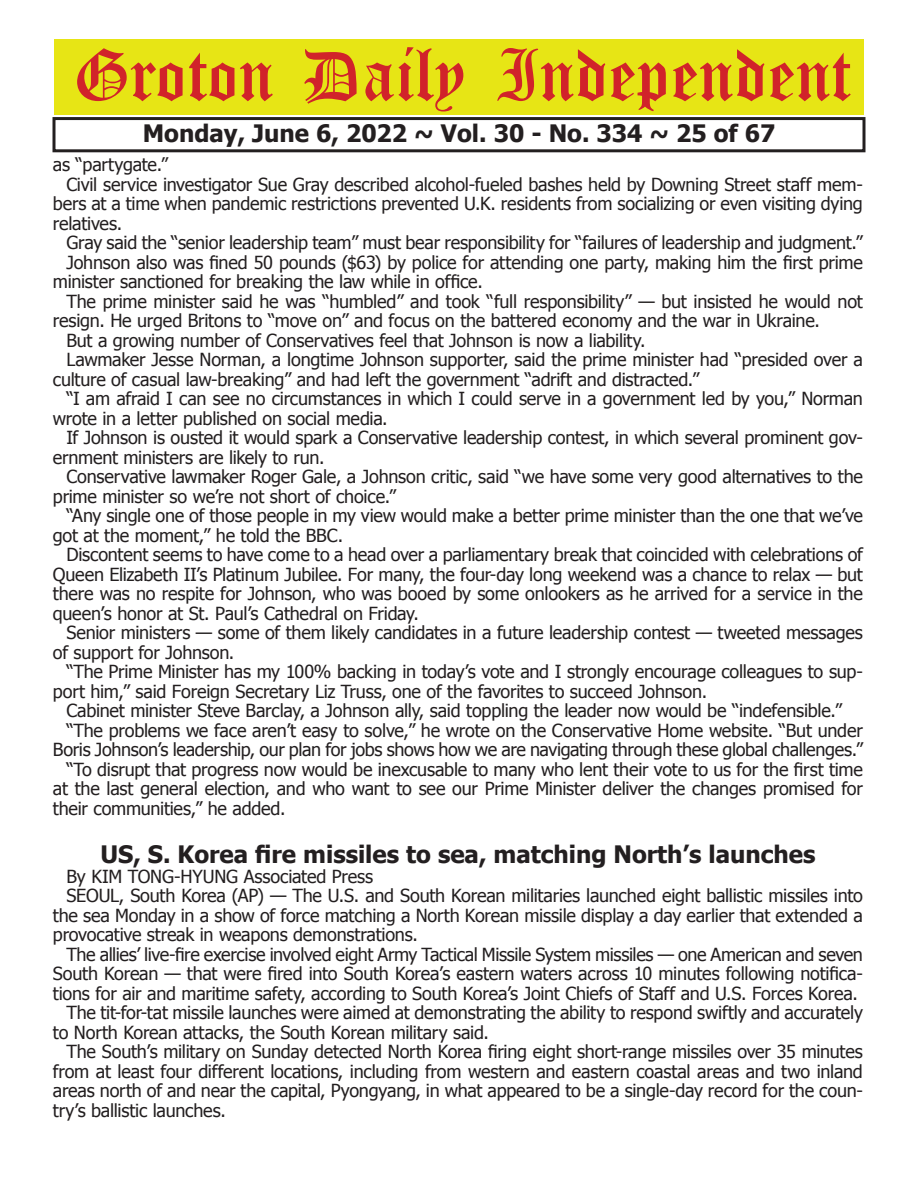
<style>
.page{position:relative;width:918px;height:1188px;background:#fff}
.page>*{position:absolute;margin:0;border:0;box-sizing:border-box;transform-origin:0 0}
.t1{font:54px "Old English Five";color:#d1232a}
.t2{font:700 24px "Tahoma";color:#231f20}
.t3{font:18px "Tahoma";letter-spacing:-.01em;color:#231f20}
</style>
<div class="page">
<div style="left:52px;top:117px;width:814px;height:35px;border:3px solid #231f20"></div>
<div style="left:54px;top:40px;width:810px;height:75px;background:#e7e515"></div>
<h1 class="t1" style="left:73px;top:50px;width:779px">Groton Daily Independent</h1>
<h2 class="t2" style="left:143px;top:116px;width:634px">Monday, June 6, 2022 ~ Vol. 30 - No. 334 ~ 25 of 67</h2>
<p class="t3" style="left:53px;top:153px;width:117px">as “partygate.”</p>
<p class="t3" style="left:66px;top:172px;width:798px">Civil service investigator Sue Gray described alcohol-fueled bashes held by Downing Street staff mem-</p>
<p class="t3" style="left:53px;top:192px;width:811px">bers at a time when pandemic restrictions prevented U.K. residents from socializing or even visiting dying</p>
<p class="t3" style="left:53px;top:211px;width:71px">relatives.</p>
<p class="t3" style="left:66px;top:231px;width:798px">Gray said the “senior leadership team” must bear responsibility for “failures of leadership and judgment.”</p>
<p class="t3" style="left:66px;top:250px;width:798px">Johnson also was fined 50 pounds ($63) by police for attending one party, making him the first prime</p>
<p class="t3" style="left:53px;top:270px;width:431px">minister sanctioned for breaking the law while in office.</p>
<p class="t3" style="left:66px;top:289px;width:798px">The prime minister said he was “humbled” and took “full responsibility” — but insisted he would not</p>
<p class="t3" style="left:53px;top:309px;width:769px">resign. He urged Britons to “move on” and focus on the battered economy and the war in Ukraine.</p>
<p class="t3" style="left:66px;top:328px;width:581px">But a growing number of Conservatives feel that Johnson is now a liability.</p>
<p class="t3" style="left:66px;top:348px;width:798px">Lawmaker Jesse Norman, a longtime Johnson supporter, said the prime minister had “presided over a</p>
<p class="t3" style="left:53px;top:367px;width:648px">culture of casual law-breaking” and had left the government “adrift and distracted.”</p>
<p class="t3" style="left:66px;top:387px;width:798px">“I am afraid I can see no circumstances in which I could serve in a government led by you,” Norman</p>
<p class="t3" style="left:53px;top:406px;width:336px">wrote in a letter published on social media.</p>
<p class="t3" style="left:66px;top:426px;width:798px">If Johnson is ousted it would spark a Conservative leadership contest, in which several prominent gov-</p>
<p class="t3" style="left:53px;top:445px;width:273px">ernment ministers are likely to run.</p>
<p class="t3" style="left:66px;top:465px;width:798px">Conservative lawmaker Roger Gale, a Johnson critic, said “we have some very good alternatives to the</p>
<p class="t3" style="left:53px;top:484px;width:345px">prime minister so we’re not short of choice.”</p>
<p class="t3" style="left:66px;top:504px;width:798px">“Any single one of those people in my view would make a better prime minister than the one that we’ve</p>
<p class="t3" style="left:53px;top:523px;width:292px">got at the moment,” he told the BBC.</p>
<p class="t3" style="left:66px;top:543px;width:798px">Discontent seems to have come to a head over a parliamentary break that coincided with celebrations of</p>
<p class="t3" style="left:53px;top:562px;width:811px">Queen Elizabeth II’s Platinum Jubilee. For many, the four-day long weekend was a chance to relax — but</p>
<p class="t3" style="left:53px;top:582px;width:811px">there was no respite for Johnson, who was booed by some onlookers as he arrived for a service in the</p>
<p class="t3" style="left:53px;top:601px;width:368px">queen’s honor at St. Paul’s Cathedral on Friday.</p>
<p class="t3" style="left:66px;top:621px;width:798px">Senior ministers — some of them likely candidates in a future leadership contest — tweeted messages</p>
<p class="t3" style="left:53px;top:640px;width:183px">of support for Johnson.</p>
<p class="t3" style="left:66px;top:660px;width:798px">“The Prime Minister has my 100% backing in today’s vote and I strongly encourage colleagues to sup-</p>
<p class="t3" style="left:53px;top:679px;width:656px">port him,” said Foreign Secretary Liz Truss, one of the favorites to succeed Johnson.</p>
<p class="t3" style="left:66px;top:699px;width:777px">Cabinet minister Steve Barclay, a Johnson ally, said toppling the leader now would be “indefensible.”</p>
<p class="t3" style="left:66px;top:718px;width:798px">“The problems we face aren’t easy to solve,” he wrote on the Conservative Home website. “But under</p>
<p class="t3" style="left:53px;top:738px;width:812px">Boris Johnson’s leadership, our plan for jobs shows how we are navigating through these global challenges.”</p>
<p class="t3" style="left:66px;top:757px;width:798px">“To disrupt that progress now would be inexcusable to many who lent their vote to us for the first time</p>
<p class="t3" style="left:53px;top:777px;width:812px">at the last general election, and who want to see our Prime Minister deliver the changes promised for</p>
<p class="t3" style="left:53px;top:796px;width:234px">their communities,” he added.</p>
<h2 class="t2" style="left:100px;top:838px;width:717px">US, S. Korea fire missiles to sea, matching North’s launches</h2>
<p class="t3" style="left:66px;top:864px;width:308px">By KIM TONG-HYUNG Associated Press</p>
<p class="t3" style="left:66px;top:884px;width:798px">SEOUL, South Korea (AP) — The U.S. and South Korean militaries launched eight ballistic missiles into</p>
<p class="t3" style="left:53px;top:903px;width:811px">the sea Monday in a show of force matching a North Korean missile display a day earlier that extended a</p>
<p class="t3" style="left:53px;top:923px;width:367px">provocative streak in weapons demonstrations.</p>
<p class="t3" style="left:66px;top:942px;width:798px">The allies’ live-fire exercise involved eight Army Tactical Missile System missiles — one American and seven</p>
<p class="t3" style="left:53px;top:962px;width:812px">South Korean — that were fired into South Korea’s eastern waters across 10 minutes following notifica-</p>
<p class="t3" style="left:53px;top:981px;width:806px">tions for air and maritime safety, according to South Korea’s Joint Chiefs of Staff and U.S. Forces Korea.</p>
<p class="t3" style="left:66px;top:1001px;width:798px">The tit-for-tat missile launches were aimed at demonstrating the ability to respond swiftly and accurately</p>
<p class="t3" style="left:53px;top:1020px;width:438px">to North Korean attacks, the South Korean military said.</p>
<p class="t3" style="left:66px;top:1040px;width:798px">The South’s military on Sunday detected North Korea firing eight short-range missiles over 35 minutes</p>
<p class="t3" style="left:53px;top:1059px;width:812px">from at least four different locations, including from western and eastern coastal areas and two inland</p>
<p class="t3" style="left:53px;top:1079px;width:812px">areas north of and near the capital, Pyongyang, in what appeared to be a single-day record for the coun-</p>
<p class="t3" style="left:53px;top:1098px;width:175px">try’s ballistic launches.</p>
</div>
